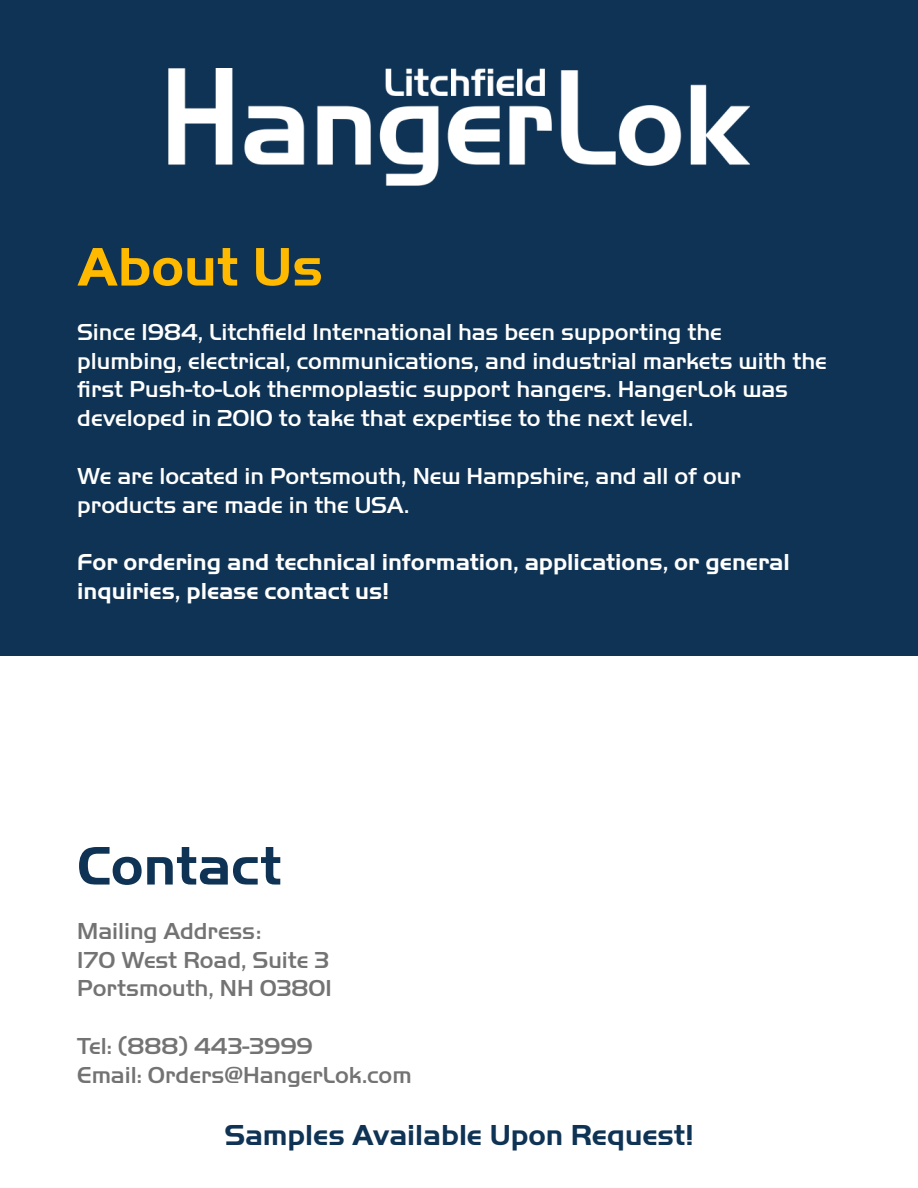
<style>
.page{position:relative;width:918px;height:1188px;background:#fff}
.page>*{position:absolute;margin:0;border:0;box-sizing:border-box;transform-origin:0 0}
.t1{font:700 56.25px "Handel Got D";color:#ffba00}
.t2{font:700 56.25px "Handel Got D";color:#0f3354}
.t3{font:700 30px "Handel Got D";color:#0f3354}
.t4{font:500 24px/28.8px "Handel Got D";color:#fff}
.t5{font:500 24px/28.8px "Handel Got D";color:#737373}
.t6{font:700 24px/28.8px "Handel Got D";color:#fff}
</style>
<div class="page">
<div style="left:0;top:0;width:918px;height:656px;background:#0f3354"></div>
<img style="left:168px;top:68px;width:582px;height:118px">
<h1 class="t1" style="left:77px;top:235px;width:247px">About Us</h1>
<p class="t4" style="left:77px;top:318px;width:751px">Since 1984, Litchfield International has been supporting the plumbing, electrical, communications, and industrial markets with the first Push-to-Lok thermoplastic support hangers. HangerLok was developed in 2010 to take that expertise to the next level.</p>
<p class="t4" style="left:77px;top:462px;width:665px">We are located in Portsmouth, New Hampshire, and all of our products are made in the USA.</p>
<p class="t6" style="left:77px;top:548px;width:714px">For ordering and technical information, applications, or general inquiries, please contact us!</p>
<h1 class="t2" style="left:77px;top:834px;width:206px">Contact</h1>
<p class="t5" style="left:77px;top:917px;width:256px">Mailing Address:<br>170 West Road, Suite 3<br>Portsmouth, NH 03801</p>
<p class="t5" style="left:77px;top:1032px;width:336px">Tel: (888) 443-3999<br>Email: Orders@HangerLok.com</p>
<p class="t3" style="left:224px;top:1118px;width:471px">Samples Available Upon Request!</p>
</div>
